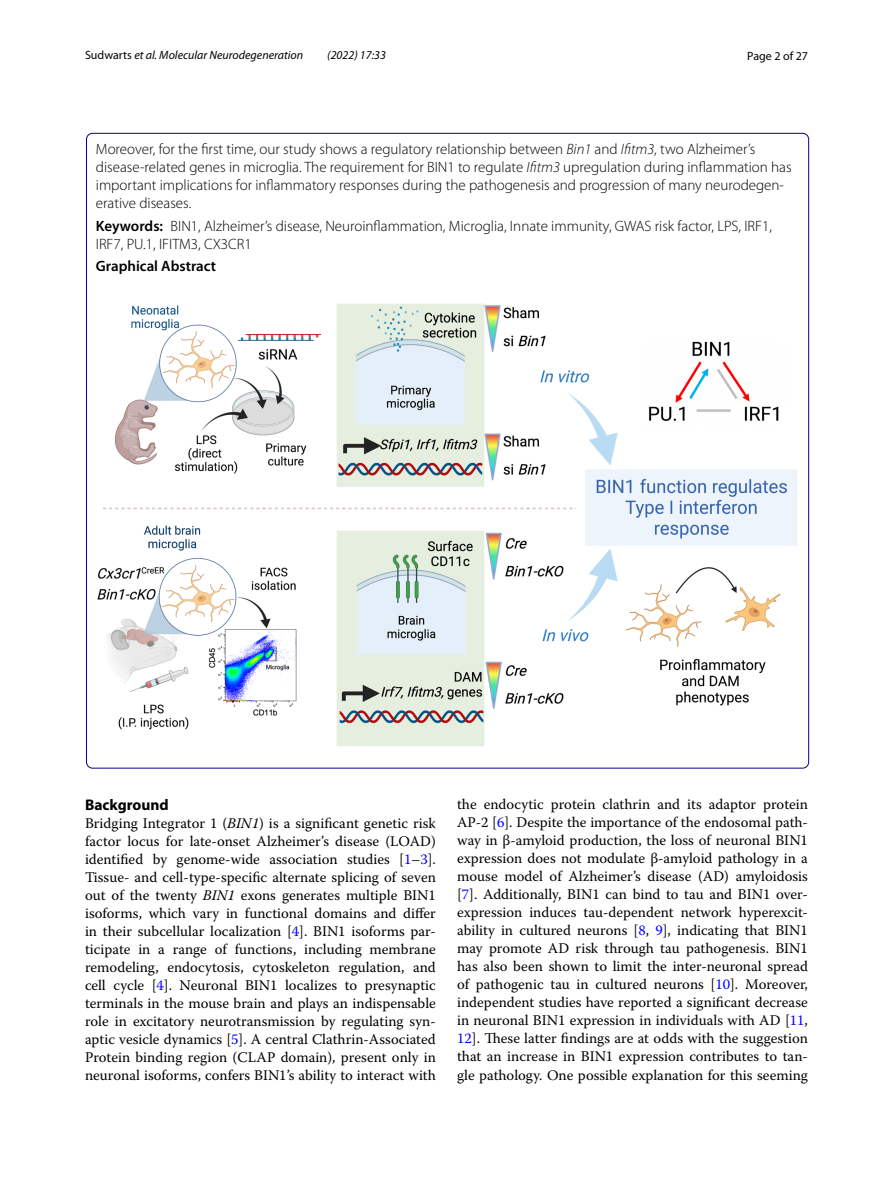
<style>
.page{position:relative;width:893px;height:1187px;background:#fff}
.page>*{position:absolute;margin:0;border:0;box-sizing:border-box;transform-origin:0 0}
.t1{font:700 15.45px "Myriad Pro";color:#000}
.t2{font:300 15px/18px "Myriad Pro";color:#000}
.t3{font:600 15px "Myriad Pro";color:#000}
.t4{font:14.7px/18px "Warnock Pro";color:#000;text-align:justify}
.t5{font:italic 12px "Myriad Pro";color:#000}
.t6{font:12px "Myriad Pro";color:#000}
.s1{font-style:normal}
.s2{font-style:italic}
.s3{font-weight:600}
.s4{color:#00f}
</style>
<div class="page">
<img style="left:97px;top:303px;width:700px;height:443px">
<p class="t5" style="left:85px;top:48px;width:220px"><span class="s1">Sudwarts</span> et al. Molecular Neurodegeneration</p>
<p class="t5" style="left:327px;top:48px;width:60px">(2022) 17:33</p>
<p class="t6" style="left:747px;top:48px;width:62px">Page 2 of 27</p>
<p class="t2" style="left:96px;top:140px;width:697px">Moreover, for the first time, our study shows a regulatory relationship between <span class="s2">Bin1</span> and <span class="s2">Ifitm3</span>, two Alzheimer’s disease-related genes in microglia. The requirement for BIN1 to regulate <span class="s2">Ifitm3</span> upregulation during inflammation has important implications for inflammatory responses during the pathogenesis and progression of many neurodegen‑ erative diseases.</p>
<p class="t2" style="left:96px;top:217px;width:678px"><span class="s3">Keywords:</span> BIN1, Alzheimer’s disease, Neuroinflammation, Microglia, Innate immunity, GWAS risk factor, LPS, IRF1,<br>IRF7, PU.1, IFITM3, CX3CR1</p>
<p class="t3" style="left:96px;top:256px;width:122px">Graphical Abstract</p>
<p class="t1" style="left:85px;top:794px;width:85px">Background</p>
<p class="t4" style="left:85px;top:814px;width:352px">Bridging Integrator 1 (<span class="s2">BIN1</span>) is a significant genetic risk factor locus for late-onset Alzheimer’s disease (LOAD) identified by genome-wide association studies [<span class="s4">1</span>–<span class="s4">3</span>].<br>Tissue- and cell-type-specific alternate splicing of seven out of the twenty <span class="s2">BIN1</span> exons generates multiple BIN1 isoforms, which vary in functional domains and differ in their subcellular localization [<span class="s4">4</span>]. BIN1 isoforms par&shy;ticipate in a range of functions, including membrane remodeling, endocytosis, cytoskeleton regulation, and cell cycle [<span class="s4">4</span>]. Neuronal BIN1 localizes to presynaptic terminals in the mouse brain and plays an indispensable role in excitatory neurotransmission by regulating syn&shy;aptic vesicle dynamics [<span class="s4">5</span>]. A central Clathrin-Associated Protein binding region (CLAP domain), present only in neuronal isoforms, confers BIN1’s ability to interact with</p>
<p class="t4" style="left:457px;top:795px;width:352px">the endocytic protein clathrin and its adaptor protein AP-2 [<span class="s4">6</span>]. Despite the importance of the endosomal path&shy;way in β-amyloid production, the loss of neuronal BIN1 expression does not modulate β-amyloid pathology in a mouse model of Alzheimer’s disease (AD) amyloidosis [<span class="s4">7</span>]. Additionally, BIN1 can bind to tau and BIN1 over&shy;expression induces tau-dependent network hyperexcit&shy;ability in cultured neurons [<span class="s4">8</span>, <span class="s4">9</span>], indicating that BIN1 may promote AD risk through tau pathogenesis. BIN1 has also been shown to limit the inter-neuronal spread of pathogenic tau in cultured neurons [<span class="s4">10</span>]. Moreover, independent studies have reported a significant decrease in neuronal BIN1 expression in individuals with AD [<span class="s4">11</span>, <span class="s4">12</span>]. These latter findings are at odds with the suggestion that an increase in BIN1 expression contributes to tan&shy;gle pathology. One possible explanation for this seeming</p>
</div>
